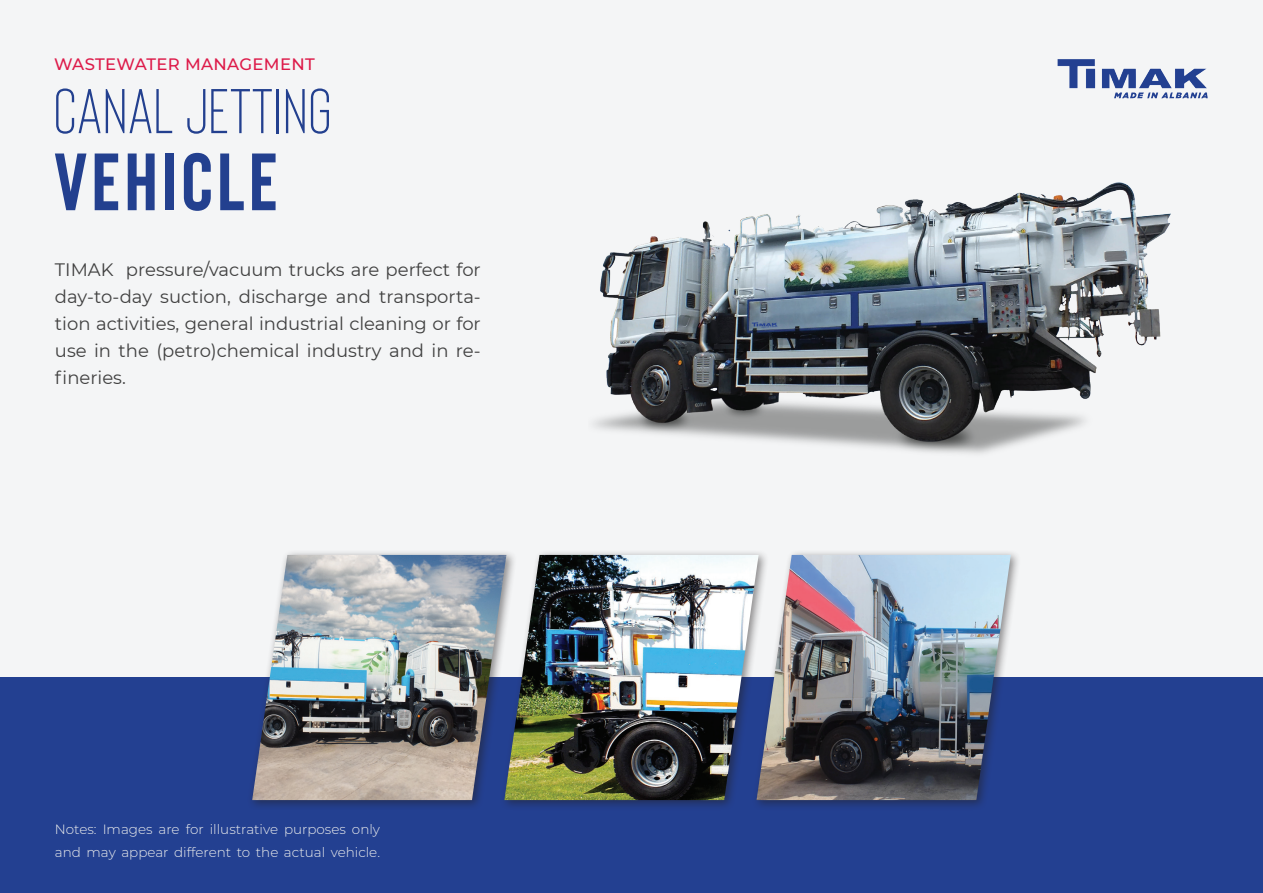
<style>
.page{position:relative;width:1263px;height:893px;background:#f4f5f6}
.page>*{position:absolute;margin:0;border:0;box-sizing:border-box;transform-origin:0 0}
.t1{font:700 81px "Bison";letter-spacing:.05em;color:#23408f}
.t2{font:63px "Bison";letter-spacing:.02em;color:#23408f}
.t3{font:18px/27px "Montserrat";color:#404040;text-align:justify}
.t4{font:500 16.5px "Montserrat";letter-spacing:.02em;color:#dd1a49}
.t5{font:300 13.5px/22.5px "Montserrat";color:#eceded}
</style>
<div class="page">
<div style="left:0;top:677px;width:1263px;height:216px;background:#234091"></div>
<img style="left:1057px;top:59px;width:151px;height:40px">
<div style="left:247px;top:549px;width:270px;height:262px;background:#231f20;opacity:.5"></div>
<img style="left:252px;top:555px;width:247px;height:245px">
<div style="left:752px;top:549px;width:269px;height:262px;background:#231f20;opacity:.5"></div>
<img style="left:769px;top:555px;width:242px;height:245px">
<div style="left:499px;top:549px;width:270px;height:262px;background:#231f20;opacity:.5"></div>
<img style="left:504px;top:555px;width:255px;height:245px">
<img style="left:593px;top:182px;width:578px;height:272px">
<p class="t4" style="left:54px;top:53px;width:262px">WASTEWATER MANAGEMENT</p>
<h2 class="t2" style="left:54px;top:79px;width:279px">CANAL JETTING</h2>
<h1 class="t1" style="left:54px;top:131px;width:225px">VEHICLE</h1>
<p class="t3" style="left:55px;top:255px;width:427px">TIMAK pressure/vacuum trucks are perfect for day-to-day suction, discharge and transporta&shy;tion activities, general industrial cleaning or for use in the (petro)chemical industry and in re&shy;fineries.</p>
<p class="t5" style="left:55px;top:818px;width:327px">Notes: Images are for illustrative purposes only and may appear different to the actual vehicle.</p>
</div>
